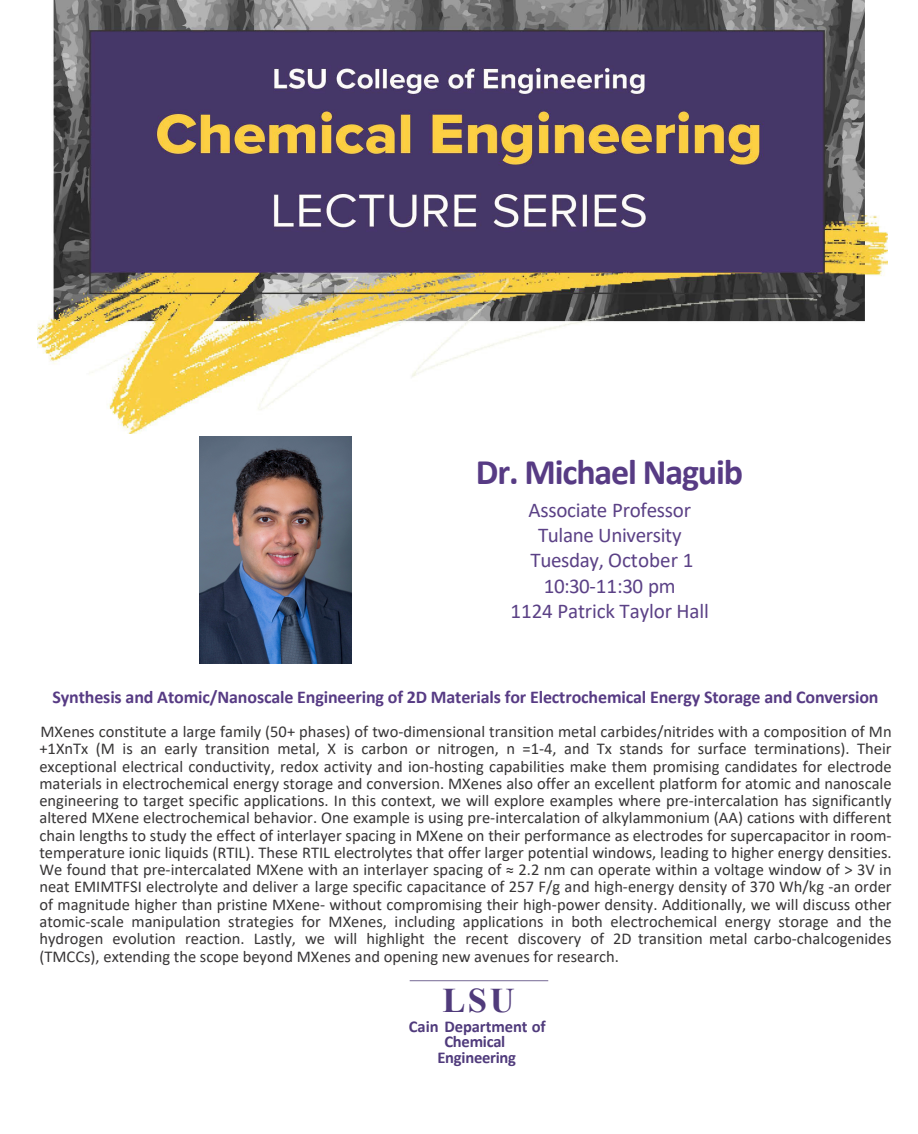
<style>
.page{position:relative;width:918px;height:1134px;background:#fff}
.page>*{position:absolute;margin:0;border:0;box-sizing:border-box;transform-origin:0 0}
.t1{font:700 36px "Calibri";letter-spacing:-.03em;color:#573b84}
.t2{font:700 34.5px "Times New Roman";color:#503b7b}
.t3{font:21px/25.2px "Calibri";letter-spacing:-.015em;color:#5b4186;text-align:center}
.t4{font:700 18px "Calibri";letter-spacing:-.01em;color:#573b84}
.t5{font:16.5px/17.2px "Calibri";color:#373536;text-align:justify}
.t6{font:700 16.5px/15.5px "Calibri";letter-spacing:-.015em;color:#503b7c;text-align:center}
</style>
<div class="page">
<img style="left:37px;top:0;width:850px;height:434px">
<img style="left:200px;top:437px;width:151px;height:227px">
<hr style="left:410px;top:980px;width:138px;height:1px;background:#80749c">
<p class="t1" style="left:476px;top:447px;width:269px">Dr. Michael Naguib</p>
<p class="t3" style="left:511px;top:497px;width:200px">Associate Professor<br>Tulane University<br>Tuesday, October 1<br>10:30-11:30 pm<br>1124 Patrick Taylor Hall</p>
<p class="t4" style="left:53px;top:685px;width:828px">Synthesis and Atomic/Nanoscale Engineering of 2D Materials for Electrochemical Energy Storage and Conversion</p>
<p class="t5" style="left:39px;top:723px;width:854px">MXenes constitute a large family (50+ phases) of two-dimensional transition metal carbides/nitrides with a composition of Mn +1XnTx (M is an early transition metal, X is carbon or nitrogen, n =1-4, and Tx stands for surface terminations). Their exceptional electrical conductivity, redox activity and ion-hosting capabilities make them promising candidates for electrode materials in electrochemical energy storage and conversion. MXenes also offer an excellent platform for atomic and nanoscale engineering to target specific applications. In this context, we will explore examples where pre-intercalation has significantly altered MXene electrochemical behavior. One example is using pre-intercalation of alkylammonium (AA) cations with different chain lengths to study the effect of interlayer spacing in MXene on their performance as electrodes for supercapacitor in room&shy;temperature ionic liquids (RTIL). These RTIL electrolytes that offer larger potential windows, leading to higher energy densities.<br>We found that pre-intercalated MXene with an interlayer spacing of ≈ 2.2 nm can operate within a voltage window of &gt; 3V in neat EMIMTFSI electrolyte and deliver a large specific capacitance of 257 F/g and high-energy density of 370 Wh/kg -an order of magnitude higher than pristine MXene- without compromising their high-power density. Additionally, we will discuss other atomic-scale manipulation strategies for MXenes, including applications in both electrochemical energy storage and the hydrogen evolution reaction. Lastly, we will highlight the recent discovery of 2D transition metal carbo-chalcogenides (TMCCs), extending the scope beyond MXenes and opening new avenues for research.</p>
<p class="t2" style="left:442px;top:975px;width:74px">LSU</p>
<p class="t6" style="left:409px;top:1018px;width:138px">Cain Department of<br>Chemical<br>Engineering</p>
</div>
